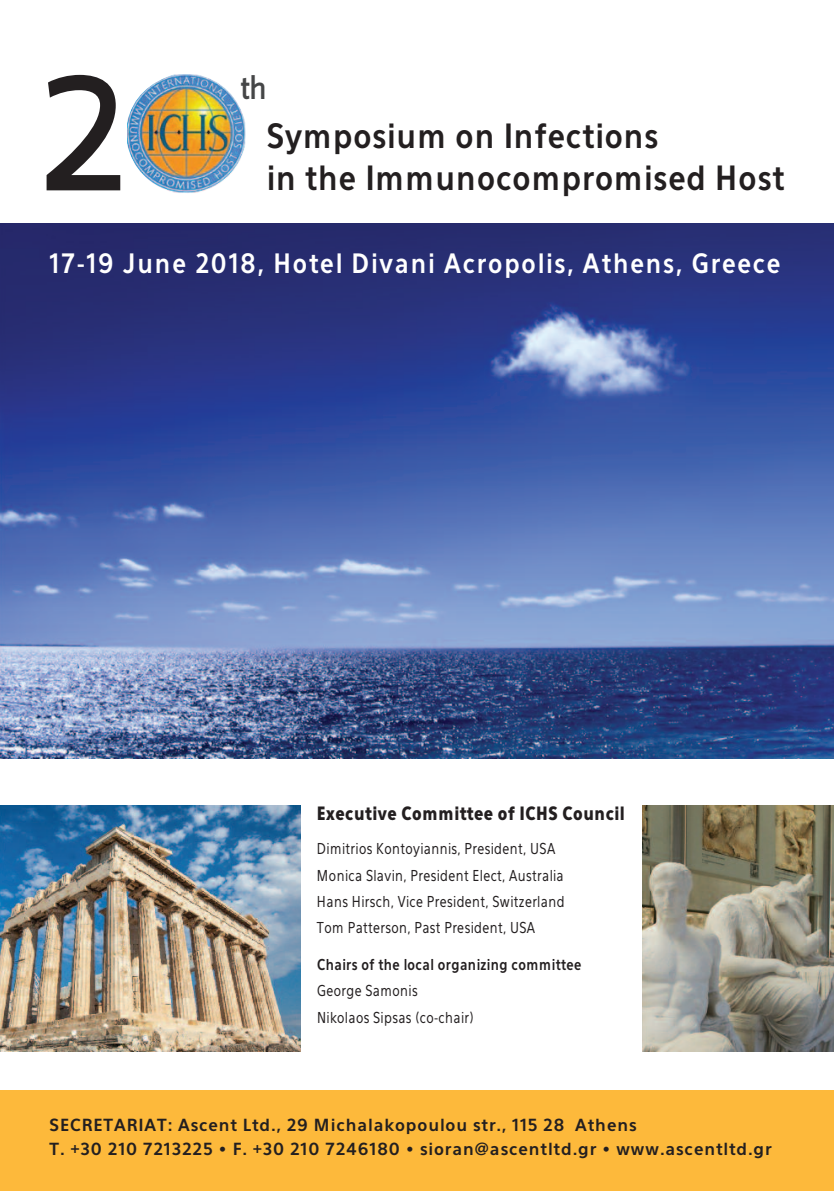
<style>
.page{position:relative;width:834px;height:1191px;background:#fff}
.page>*{position:absolute;margin:0;border:0;box-sizing:border-box;transform-origin:0 0}
.t1{font:700 161px "Quark";color:#231f20}
.t2{font:700 35px "Eau Sans";letter-spacing:.035em;color:#231f20;scale:.91 1}
.t3{font:700 32.55px "Quark";color:#454647}
.t4{font:700 28px "Eau Sans";letter-spacing:.07em;color:#fff;scale:.9 1}
.t5{font:900 19.25px "Eau Sans";letter-spacing:.035em;color:#231f20;scale:.85 1}
.t6{font:700 17.5px/23.6px "Eau Sans";letter-spacing:.05em;color:#231f20}
.t7{font:15.75px/26.2px "Eau Sans";letter-spacing:.03em;color:#231f20;scale:.85 1}
.t8{font:700 15.75px "Eau Sans";letter-spacing:.035em;color:#231f20;scale:.85 1}
.s1{font-size:28px}
</style>
<div class="page">
<img style="left:0;top:223px;width:833px;height:535px">
<img style="left:127px;top:74px;width:118px;height:119px;border-radius:48px">
<div style="left:0;top:1090px;width:833px;height:101px;background:#fdb93b"></div>
<img style="left:0;top:805px;width:300px;height:246px">
<img style="left:642px;top:805px;width:191px;height:246px">
<h1 class="t1" style="left:37px;top:41px;width:94px">2</h1>
<h3 class="t3" style="left:240px;top:69px;width:27px">th</h3>
<h2 class="t2" style="left:267px;top:113px;width:432px">Symposium on Infections</h2>
<h2 class="t2" style="left:267px;top:155px;width:570px">in the Immunocompromised Host</h2>
<h3 class="t4" style="left:50px;top:245px;width:813px">17-19 June 2018, Hotel Divani Acropolis, Athens, Greece</h3>
<p class="t5" style="left:317px;top:800px;width:364px">Executive Committee of ICHS Council</p>
<p class="t7" style="left:317px;top:835px;width:292px">Dimitrios Kontoyiannis, President, USA Monica Slavin, President Elect, Australia Hans Hirsch, Vice President, Switzerland Tom Patterson, Past President, USA</p>
<p class="t8" style="left:317px;top:954px;width:312px">Chairs of the local organizing committee</p>
<p class="t7" style="left:317px;top:977px;width:186px">George Samonis<br>Nikolaos Sipsas (co-chair)</p>
<p class="t6" style="left:50px;top:1113px;width:723px">SECRETARIAT: Ascent Ltd., 29 Michalakopoulou str., 115 28 Athens<br>T. +30 210 7213225 <span class="s1">•</span> F. +30 210 7246180 <span class="s1">•</span> sioran@ascentltd.gr <span class="s1">•</span> www.ascentltd.gr</p>
</div>
